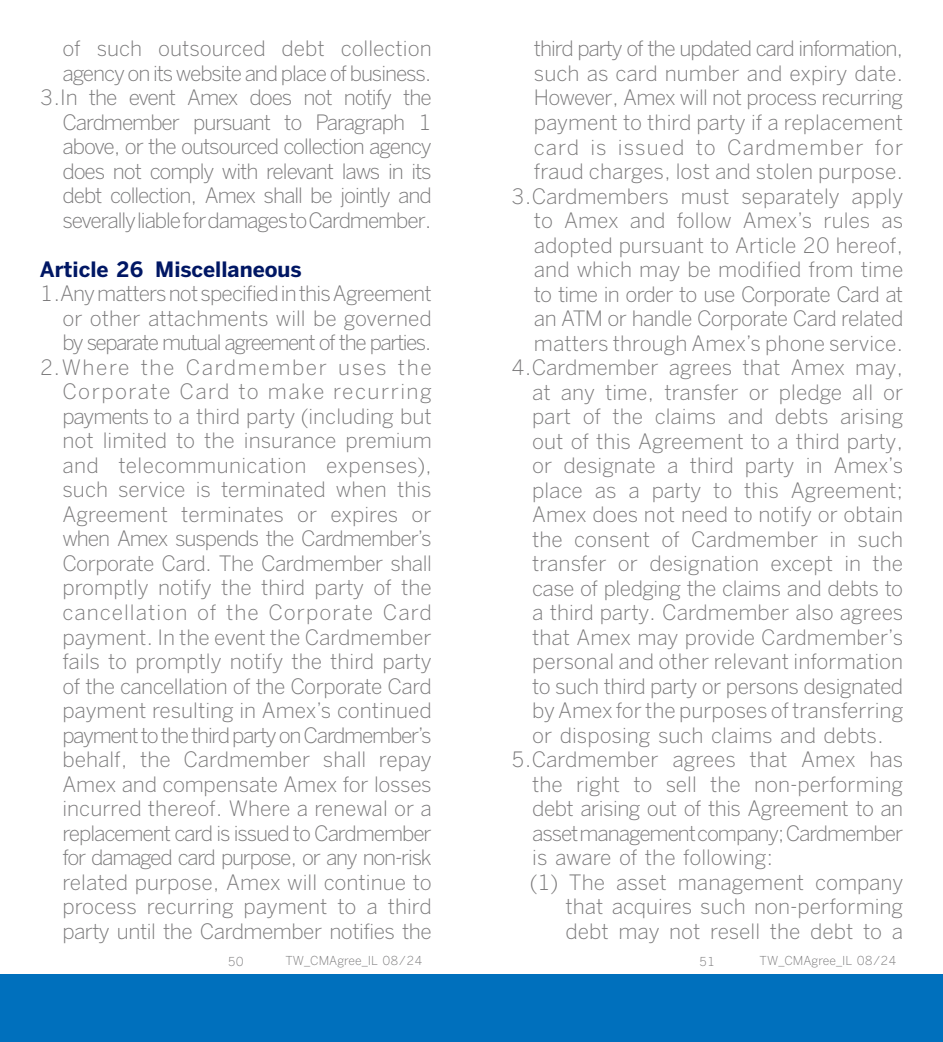
<style>
.page{position:relative;width:943px;height:1042px;background:#fff}
.page>*{position:absolute;margin:0;border:0;box-sizing:border-box;transform-origin:0 0}
.t1{font:300 21px/24.5px "Benton Sans";letter-spacing:-.01em;color:#7b7a7b;text-align:right}
.t2{font:300 21px/24.5px "Benton Sans";letter-spacing:-.05em;color:#7b7a7b;text-align:right}
.t3{font:300 21px "Benton Sans";letter-spacing:-.03em;color:#7b7a7b}
.t4{font:300 21px "Benton Sans";letter-spacing:-.04em;color:#7b7a7b}
.t5{font:300 21px "Benton Sans";letter-spacing:.05em;color:#7b7a7b}
.t6{font:700 21px "Benton Sans";color:#001764}
.t7{font:300 12.25px "Benton Sans";color:#7b7a7b}
</style>
<div class="page">
<div style="left:0;top:974px;width:943px;height:68px;background:#0070bd"></div>
<p class="t2" style="left:40px;top:36px;width:393px">of such outsourced debt collection agency on its website and place of business.<br>3.In the event Amex does not notify the Cardmember pursuant to Paragraph 1 above, or the outsourced collection agency does not comply with relevant laws in its debt collection, Amex shall be jointly and severally liable for damages to Cardmember.</p>
<p class="t6" style="left:40px;top:256px;width:264px">Article 26 Miscellaneous</p>
<p class="t1" style="left:40px;top:281px;width:394px">1.Any matters not specified in this Agreement or other attachments will be governed by separate mutual agreement of the parties.<br>2.Where the Cardmember uses the Corporate Card to make recurring payments to a third party (including but not limited to the insurance premium and telecommunication expenses), such service is terminated when this Agreement terminates or expires or when Amex suspends the Cardmember’s Corporate Card. The Cardmember shall promptly notify the third party of the cancellation of the Corporate Card payment. In the event the Cardmember fails to promptly notify the third party of the cancellation of the Corporate Card payment resulting in Amex’s continued payment to the third party on Cardmember’s behalf, the Cardmember shall repay Amex and compensate Amex for losses incurred thereof. Where a renewal or a replacement card is issued to Cardmember for damaged card purpose, or any non-risk related purpose, Amex will continue to process recurring payment to a third party until the Cardmember notifies the</p>
<p class="t2" style="left:534px;top:37px;width:371px">third party of the updated card information,</p>
<p class="t1" style="left:534px;top:61px;width:371px">such as card number and expiry date.</p>
<p class="t3" style="left:534px;top:85px;width:371px">However, Amex will not process recurring</p>
<p class="t1" style="left:534px;top:110px;width:371px">payment to third party if a replacement</p>
<p class="t5" style="left:534px;top:134px;width:371px">card is issued to Cardmember for</p>
<p class="t1" style="left:534px;top:159px;width:371px">fraud charges, lost and stolen purpose.</p>
<p class="t1" style="left:511px;top:184px;width:393px">3.Cardmembers must separately apply</p>
<p class="t1" style="left:534px;top:208px;width:371px">to Amex and follow Amex’s rules as</p>
<p class="t1" style="left:534px;top:233px;width:371px">adopted pursuant to Article 20 hereof,</p>
<p class="t1" style="left:534px;top:257px;width:371px">and which may be modified from time</p>
<p class="t4" style="left:534px;top:282px;width:371px">to time in order to use Corporate Card at</p>
<p class="t3" style="left:534px;top:306px;width:371px">an ATM or handle Corporate Card related</p>
<p class="t1" style="left:534px;top:331px;width:371px">matters through Amex’s phone service.</p>
<p class="t1" style="left:511px;top:355px;width:393px">4.Cardmember agrees that Amex may,</p>
<p class="t1" style="left:532px;top:380px;width:372px">at any time, transfer or pledge all or</p>
<p class="t1" style="left:532px;top:404px;width:372px">part of the claims and debts arising</p>
<p class="t1" style="left:532px;top:429px;width:372px">out of this Agreement to a third party,</p>
<p class="t1" style="left:532px;top:453px;width:372px">or designate a third party in Amex’s</p>
<p class="t1" style="left:532px;top:478px;width:372px">place as a party to this Agreement;</p>
<p class="t1" style="left:532px;top:502px;width:372px">Amex does not need to notify or obtain</p>
<p class="t1" style="left:532px;top:527px;width:372px">the consent of Cardmember in such</p>
<p class="t1" style="left:532px;top:551px;width:372px">transfer or designation except in the</p>
<p class="t1" style="left:532px;top:576px;width:372px">case of pledging the claims and debts to</p>
<p class="t1" style="left:532px;top:600px;width:372px">a third party. Cardmember also agrees</p>
<p class="t1" style="left:532px;top:625px;width:372px">that Amex may provide Cardmember’s</p>
<p class="t1" style="left:532px;top:649px;width:372px">personal and other relevant information</p>
<p class="t1" style="left:532px;top:674px;width:372px">to such third party or persons designated</p>
<p class="t1" style="left:532px;top:698px;width:372px">by Amex for the purposes of transferring</p>
<p class="t1" style="left:532px;top:723px;width:353px">or disposing such claims and debts.</p>
<p class="t1" style="left:511px;top:747px;width:393px">5.Cardmember agrees that Amex has</p>
<p class="t1" style="left:532px;top:772px;width:372px">the right to sell the non-performing</p>
<p class="t1" style="left:532px;top:796px;width:372px">debt arising out of this Agreement to an</p>
<p class="t2" style="left:532px;top:821px;width:372px">asset management company; Cardmember</p>
<p class="t1" style="left:532px;top:845px;width:243px">is aware of the following:</p>
<p class="t1" style="left:530px;top:870px;width:374px">(1) The asset management company</p>
<p class="t1" style="left:565px;top:894px;width:339px">that acquires such non-performing</p>
<p class="t1" style="left:565px;top:919px;width:339px">debt may not resell the debt to a</p>
<p class="t7" style="left:228px;top:954px;width:17px">50</p>
<p class="t7" style="left:285px;top:953px;width:138px">TW_CMAgree_IL 08/24</p>
<p class="t7" style="left:699px;top:954px;width:17px">51</p>
<p class="t7" style="left:759px;top:953px;width:138px">TW_CMAgree_IL 08/24</p>
</div>
